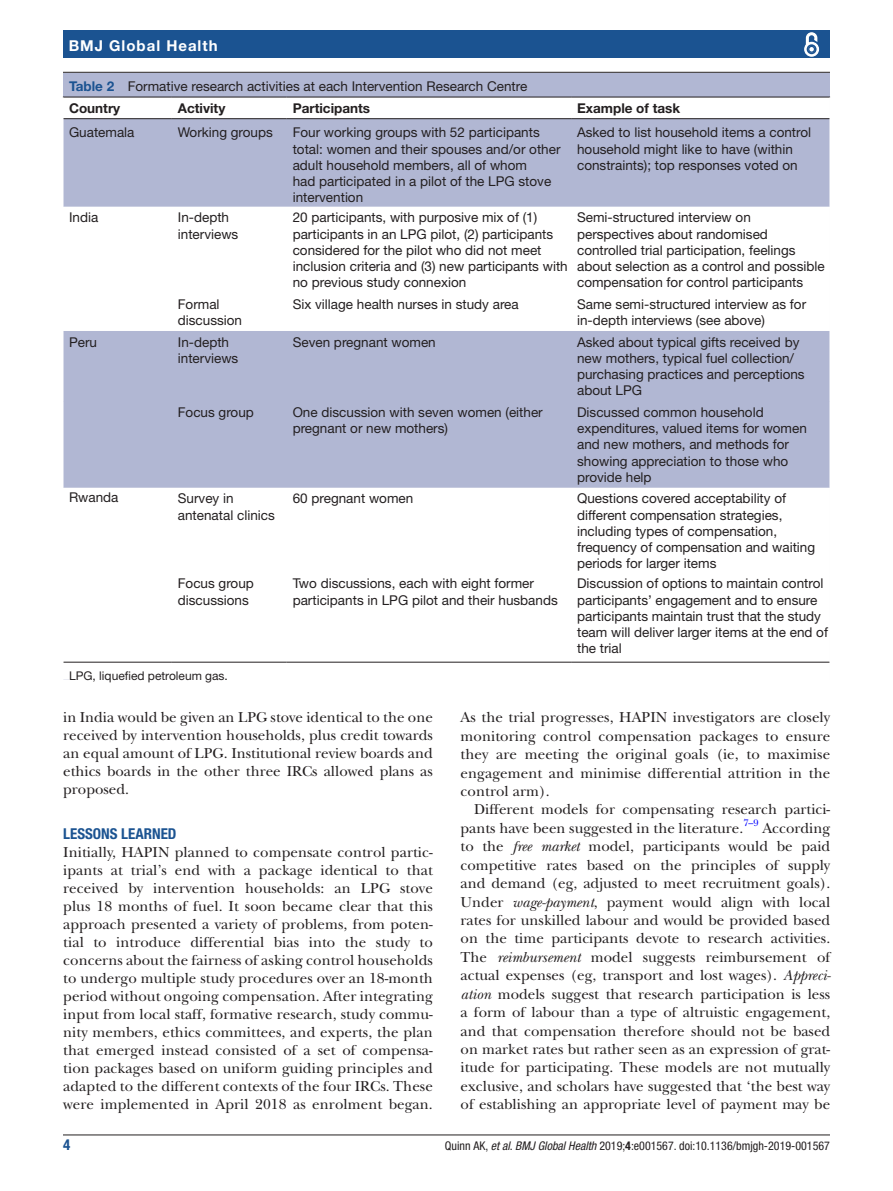
<style>
.page{position:relative;width:893px;height:1191px;background:#fff}
.page>*{position:absolute;margin:0;border:0;box-sizing:border-box;transform-origin:0 0}
.t1{font:15px/18.5px "New Baskerville";color:#231f20;text-align:justify}
.t2{font:700 condensed 15px "Helvetica Neue LT Std";color:#1b5391}
.t3{font:700 15px "Helvetica Neue LT Std";letter-spacing:.065em;color:#fff}
.t4{font:13.5px/16.2px "Helvetica Neue LT Std";color:#231f20}
.t5{font:700 13.5px "Helvetica Neue LT Std";color:#231f20}
.t6{font:condensed 12px "Helvetica Neue LT Std";color:#231f20}
.t7{font:12px "Helvetica Neue LT Std";color:#231f20}
.t8{font:9.9px "New Baskerville";color:#00f}
.s1{font-weight:700;color:#1b5391}
.s2{font-weight:700}
.s3{font-style:italic}
</style>
<div class="page">
<hr style="left:63px;top:1134px;width:767px;height:1px;background:#231f20">
<div style="left:63px;top:31px;width:767px;height:27px;background:#1b5391"></div>
<svg style="left:804px;top:32px;width:16px;height:25px"></svg>
<div style="left:808px;top:46px;width:7px;height:7px;border:1px solid #1b5391;border-radius:50%"></div>
<div style="left:63px;top:73px;width:767px;height:606px;background:#b1b7d3"></div>
<hr style="left:63px;top:72px;width:767px;height:1px;background:#231f20">
<svg style="left:64px;top:98px;width:766px;height:581px;fill:#fff"></svg>
<hr style="left:63px;top:97px;width:109px;height:1px;background:#231f20">
<hr style="left:63px;top:118px;width:109px;height:1px;background:#231f20">
<hr style="left:172px;top:97px;width:115px;height:1px;background:#231f20">
<hr style="left:172px;top:118px;width:115px;height:1px;background:#231f20">
<hr style="left:287px;top:97px;width:284px;height:1px;background:#231f20">
<hr style="left:287px;top:118px;width:284px;height:1px;background:#231f20">
<hr style="left:571px;top:97px;width:259px;height:1px;background:#231f20">
<hr style="left:571px;top:118px;width:259px;height:1px;background:#231f20">
<hr style="left:172px;top:662px;width:115px;height:1px;background:#231f20">
<hr style="left:287px;top:662px;width:284px;height:1px;background:#231f20">
<hr style="left:63px;top:662px;width:109px;height:1px;background:#231f20">
<hr style="left:571px;top:662px;width:259px;height:1px;background:#231f20">
<svg style="left:63px;top:97px;width:1px;height:22px"></svg>
<hr style="left:63px;top:119px;width:1px;height:88px;background:#fff">
<hr style="left:63px;top:207px;width:1px;height:86px;background:#fff">
<hr style="left:63px;top:293px;width:1px;height:38px;background:#fff">
<hr style="left:63px;top:331px;width:1px;height:70px;background:#fff">
<hr style="left:63px;top:401px;width:1px;height:87px;background:#fff">
<hr style="left:63px;top:488px;width:1px;height:86px;background:#fff">
<hr style="left:63px;top:574px;width:1px;height:88px;background:#fff">
<svg style="left:63px;top:662px;width:1px;height:17px"></svg>
<p class="t3" style="left:69px;top:36px;width:150px">BMJ Global Health</p>
<p class="t4" style="left:69px;top:75px;width:460px;line-height:22px"><span class="s1">Table 2</span> Formative research activities at each Intervention Research Centre<br><span class="s2">Country</span></p>
<p class="t5" style="left:178px;top:99px;width:49px">Activity</p>
<p class="t5" style="left:293px;top:99px;width:79px">Participants</p>
<p class="t5" style="left:577px;top:99px;width:105px">Example of task</p>
<p class="t4" style="left:69px;top:124px;width:67px">Guatemala</p>
<p class="t4" style="left:178px;top:124px;width:96px">Working groups</p>
<p class="t4" style="left:293px;top:124px;width:269px">Four working groups with 52 participants total: women and their spouses and/or other adult household members, all of whom<br>had participated in a pilot of the LPG stove intervention</p>
<p class="t4" style="left:577px;top:124px;width:236px">Asked to list household items a control household might like to have (within constraints); top responses voted on</p>
<p class="t4" style="left:69px;top:209px;width:31px">India</p>
<p class="t4" style="left:178px;top:209px;width:62px">In-depth interviews</p>
<p class="t4" style="left:293px;top:209px;width:277px">20 participants, with purposive mix of (1) participants in an LPG pilot, (2) participants considered for the pilot who did not meet inclusion criteria and (3) new participants with no previous study connexion</p>
<p class="t4" style="left:577px;top:209px;width:249px">Semi-structured interview on perspectives about randomised controlled trial participation, feelings about selection as a control and possible compensation for control participants</p>
<p class="t4" style="left:178px;top:296px;width:66px">Formal discussion</p>
<p class="t4" style="left:293px;top:296px;width:228px">Six village health nurses in study area</p>
<p class="t4" style="left:577px;top:296px;width:231px">Same semi-structured interview as for in-depth interviews (see above)</p>
<p class="t4" style="left:69px;top:333px;width:29px">Peru</p>
<p class="t4" style="left:178px;top:333px;width:62px">In-depth interviews</p>
<p class="t4" style="left:293px;top:333px;width:145px">Seven pregnant women</p>
<p class="t4" style="left:577px;top:333px;width:229px">Asked about typical gifts received by new mothers, typical fuel collection/ purchasing practices and perceptions about LPG</p>
<p class="t4" style="left:178px;top:404px;width:78px">Focus group</p>
<p class="t4" style="left:293px;top:404px;width:252px">One discussion with seven women (either pregnant or new mothers)</p>
<p class="t4" style="left:577px;top:404px;width:231px">Discussed common household expenditures, valued items for women and new mothers, and methods for showing appreciation to those who provide help</p>
<p class="t4" style="left:69px;top:489px;width:51px">Rwanda</p>
<p class="t4" style="left:178px;top:490px;width:99px">Survey in antenatal clinics</p>
<p class="t4" style="left:293px;top:490px;width:122px">60 pregnant women</p>
<p class="t4" style="left:577px;top:490px;width:240px">Questions covered acceptability of different compensation strategies, including types of compensation, frequency of compensation and waiting periods for larger items</p>
<p class="t4" style="left:178px;top:575px;width:78px">Focus group discussions</p>
<p class="t4" style="left:293px;top:575px;width:267px">Two discussions, each with eight former participants in LPG pilot and their husbands</p>
<p class="t4" style="left:577px;top:575px;width:252px">Discussion of options to maintain control participants’ engagement and to ensure participants maintain trust that the study team will deliver larger items at the end of the trial</p>
<p class="t7" style="left:69px;top:668px;width:160px">LPG, liquefied petroleum gas.</p>
<p class="t1" style="left:63px;top:708px;width:371px;line-height:18px">in India would be given an LPG stove identical to the one received by intervention households, plus credit towards an equal amount of LPG. Institutional review boards and ethics boards in the other three IRCs allowed plans as proposed.</p>
<p class="t2" style="left:63px;top:825px;width:115px">LESSONS LEARNED</p>
<p class="t1" style="left:63px;top:843px;width:371px;line-height:18px">Initially, HAPIN planned to compensate control partic&shy;ipants at trial’s end with a package identical to that received by intervention households: an LPG stove plus 18 months of fuel. It soon became clear that this approach presented a variety of problems, from poten&shy;tial to introduce differential bias into the study to concerns about the fairness of asking control households to undergo multiple study procedures over an 18-month period without ongoing compensation. After integrating input from local staff, formative research, study commu&shy;nity members, ethics committees, and experts, the plan that emerged instead consisted of a set of compensa&shy;tion packages based on uniform guiding principles and adapted to the different contexts of the four IRCs. These were implemented in April 2018 as enrolment began.</p>
<p class="t1" style="left:461px;top:708px;width:371px">As the trial progresses, HAPIN investigators are closely monitoring control compensation packages to ensure they are meeting the original goals (ie, to maximise engagement and minimise differential attrition in the control arm).</p>
<p class="t1" style="left:461px;top:800px;width:371px;text-indent:14px">Different models for compensating research partici&shy;pants have been suggested in the literature.</p>
<p class="t8" style="left:743px;top:817px;width:17px">7–9</p>
<p class="t1" style="left:461px;top:819px;width:372px;text-indent:302px">According to the <span class="s3">free market</span> model, participants would be paid competitive rates based on the principles of supply and demand (eg, adjusted to meet recruitment goals).<br>Under <span class="s3">wage-payment</span>, payment would align with local rates for unskilled labour and would be provided based on the time participants devote to research activities.<br>The <span class="s3">reimbursement</span> model suggests reimbursement of actual expenses (eg, transport and lost wages). <span class="s3">Appreci&shy;ation</span> models suggest that research participation is less a form of labour than a type of altruistic engagement, and that compensation therefore should not be based on market rates but rather seen as an expression of grat&shy;itude for participating. These models are not mutually exclusive, and scholars have suggested that ‘the best way of establishing an appropriate level of payment may be</p>
<p class="t2" style="left:63px;top:1135px;width:9px">4</p>
<p class="t6" style="left:445px;top:1138px;width:387px">Quinn AK, <span class="s3">et al</span>. <span class="s3">BMJ Global Health</span> 2019;<span class="s2">4</span>:e001567. doi:10.1136/bmjgh-2019-001567</p>
</div>
